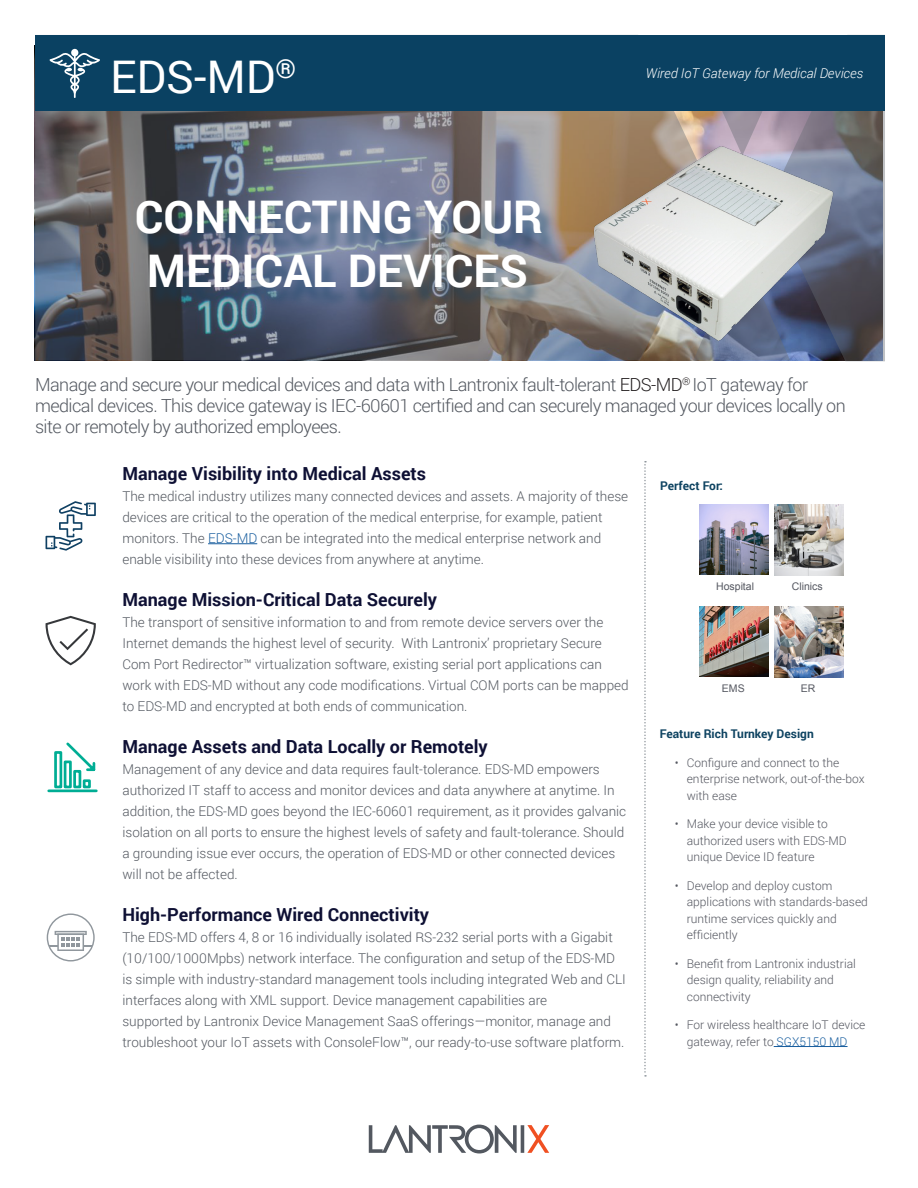
<style>
.page{position:relative;width:918px;height:1188px;background:#fff}
.page>*{position:absolute;margin:0;border:0;box-sizing:border-box;transform-origin:0 0}
.t1{font:700 45px/54px "Roboto";color:#fff}
.t2{font:45px "Roboto";color:#fff}
.t3{font:300 18px/21px "Roboto";letter-spacing:-.03em;color:#535860}
.t4{font:700 18px "Roboto";color:#0e1034}
.t5{font:300 13.5px/21px "Roboto";color:#535860}
.t6{font:italic 300 13.5px "Roboto";color:#fff}
.t7{font:300 12px/16.5px "Roboto";color:#555861}
.t8{font:700 12px "Roboto";color:#0e4361}
.t9{font:10.5px "Arial";color:#555861}
.s1{color:#231f20}
.s2{color:#175d9e}
</style>
<div class="page">
<svg style="left:369px;top:1125px;width:180px;height:28px"></svg>
<svg style="left:47px;top:913px;width:48px;height:48px"></svg>
<hr style="left:774px;top:1046px;width:74px;height:1px;background:#175d9e">
<svg style="left:644px;top:461px;width:2px;height:616px"></svg>
<img style="left:774px;top:504px;width:69px;height:71px">
<img style="left:700px;top:504px;width:69px;height:71px">
<img style="left:774px;top:606px;width:69px;height:71px">
<img style="left:700px;top:606px;width:69px;height:71px">
<hr style="left:208px;top:543px;width:49px;height:1px;background:#175d9e">
<svg style="left:46px;top:501px;width:50px;height:50px"></svg>
<svg style="left:47px;top:742px;width:51px;height:51px"></svg>
<img style="left:35px;top:111px;width:654px;height:249px">
<svg style="left:689px;top:111px;width:196px;height:250px"></svg>
<div style="left:35px;top:35px;width:850px;height:76px;background:#0a4162"></div>
<svg style="left:50px;top:49px;width:50px;height:49px"></svg>
<img style="left:590px;top:144px;width:246px;height:198px">
<svg style="left:46px;top:616px;width:50px;height:49px"></svg>
<div style="left:136px;top:205px;width:420px;height:103px;background:#0f4063;opacity:.5"></div>
<h1 class="t2" style="left:110px;top:45px;width:188px">EDS-MD<sup>®</sup></h1>
<p class="t6" style="left:646px;top:64px;width:219px">Wired IoT Gateway for Medical Devices</p>
<h1 class="t1" style="left:135px;top:188px;width:410px">CONNECTING YOUR<br>MEDICAL DEVICES</h1>
<p class="t3" style="left:35px;top:374px;width:812px">Manage and secure your medical devices and data with Lantronix fault-tolerant <span class="s1">EDS-MD</span><sup>®</sup> IoT gateway for medical devices. This device gateway is IEC-60601 certified and can securely managed your devices locally on site or remotely by authorized employees.</p>
<h2 class="t4" style="left:122px;top:461px;width:305px">Manage Visibility into Medical Assets</h2>
<p class="t5" style="left:122px;top:485px;width:507px">The medical industry utilizes many connected devices and assets. A majority of these devices are critical to the operation of the medical enterprise, for example, patient monitors. The <span class="s2">EDS-MD</span> can be integrated into the medical enterprise network and enable visibility into these devices from anywhere at anytime.</p>
<h2 class="t4" style="left:122px;top:587px;width:316px">Manage Mission-Critical Data Securely</h2>
<p class="t5" style="left:122px;top:611px;width:508px">The transport of sensitive information to and from remote device servers over the Internet demands the highest level of security. With Lantronix’ proprietary Secure Com Port Redirector™ virtualization software, existing serial port applications can work with EDS-MD without any code modifications. Virtual COM ports can be mapped to EDS-MD and encrypted at both ends of communication.</p>
<h2 class="t4" style="left:122px;top:734px;width:367px">Manage Assets and Data Locally or Remotely</h2>
<p class="t5" style="left:122px;top:758px;width:505px">Management of any device and data requires fault-tolerance. EDS-MD empowers authorized IT staff to access and monitor devices and data anywhere at anytime. In addition, the EDS-MD goes beyond the IEC-60601 requirement, as it provides galvanic isolation on all ports to ensure the highest levels of safety and fault-tolerance. Should a grounding issue ever occurs, the operation of EDS-MD or other connected devices will not be affected.</p>
<h2 class="t4" style="left:122px;top:902px;width:308px">High-Performance Wired Connectivity</h2>
<p class="t5" style="left:122px;top:926px;width:505px">The EDS-MD offers 4, 8 or 16 individually isolated RS-232 serial ports with a Gigabit (10/100/1000Mpbs) network interface. The configuration and setup of the EDS-MD is simple with industry-standard management tools including integrated Web and CLI interfaces along with XML support. Device management capabilities are<br>supported by Lantronix Device Management SaaS offerings—monitor, manage and troubleshoot your IoT assets with ConsoleFlow™, our ready-to-use software platform.</p>
<p class="t8" style="left:660px;top:477px;width:64px">Perfect For:</p>
<p class="t9" style="left:716px;top:580px;width:39px">Hospital</p>
<p class="t9" style="left:792px;top:580px;width:32px">Clinics</p>
<p class="t9" style="left:722px;top:682px;width:24px">EMS</p>
<p class="t9" style="left:801px;top:682px;width:16px">ER</p>
<p class="t8" style="left:660px;top:725px;width:155px">Feature Rich Turnkey Design</p>
<p class="t7" style="left:687px;top:754px;width:179px;text-indent:-12px">• Configure and connect to the enterprise network, out-of-the-box with ease</p>
<p class="t7" style="left:687px;top:815px;width:162px;text-indent:-12px">• Make your device visible to authorized users with EDS-MD unique Device ID feature</p>
<p class="t7" style="left:687px;top:877px;width:183px;text-indent:-12px">• Develop and deploy custom applications with standards-based runtime services quickly and efficiently</p>
<p class="t7" style="left:687px;top:955px;width:171px;text-indent:-12px">• Benefit from Lantronix industrial design quality, reliability and connectivity</p>
<p class="t7" style="left:675px;top:1016px;width:192px;text-align:center">• For wireless healthcare IoT device gateway, refer to <span class="s2">SGX5150 MD</span></p>
</div>
